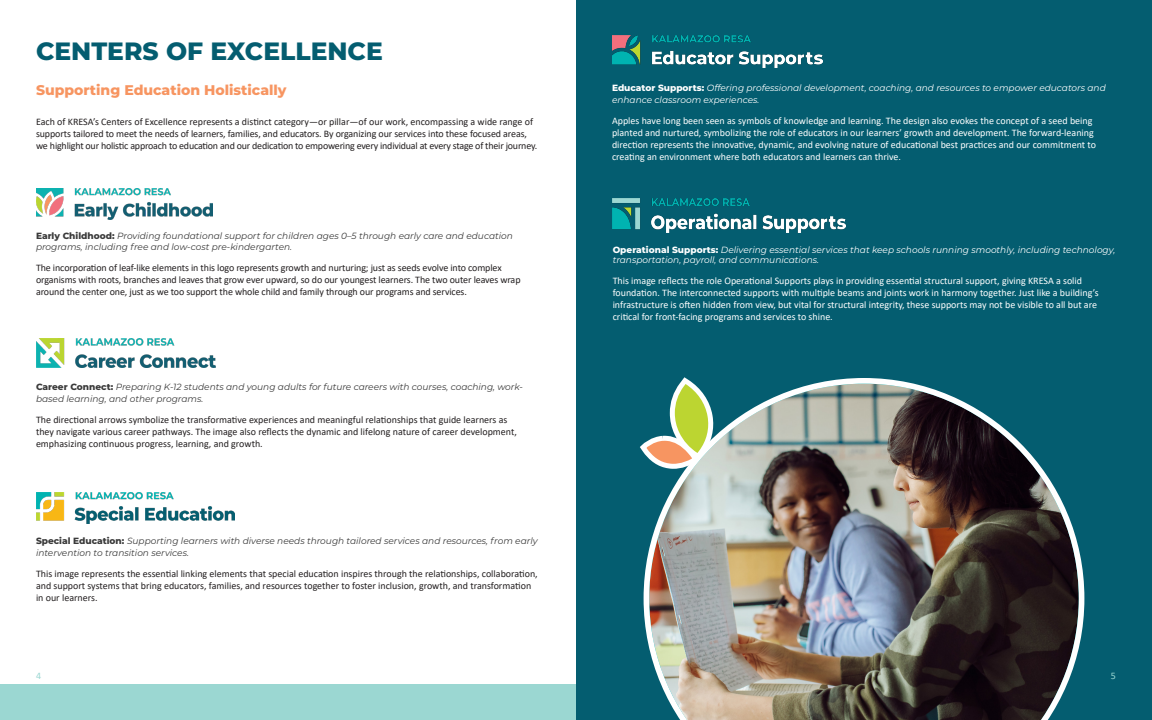
<style>
.page{position:relative;width:1152px;height:720px;background:#fff}
.page>*{position:absolute;margin:0;border:0;box-sizing:border-box;transform-origin:0 0}
.Title_1_TOC{font:800 25px "Montserrat";color:#045d70}
.Subtitle{font:800 14px "Montserrat";color:#f79561}
.t1{font:10px/12px "Calibri";letter-spacing:-.01em;color:#231f20}
.t2{font:10px/12px "Calibri";color:#fff}
.t3{font:10px "Calibri";color:#9bd7d2}
.t4{font:italic 9px/12px "Montserrat";color:#3a3a3a}
.t5{font:italic 9px/12px "Montserrat";color:#fff}
.s1{font-weight:800;font-style:normal}
</style>
<div class="page">
<div style="left:0;top:684px;width:576px;height:36px;background:#9bd7d2"></div>
<div style="left:576px;top:0;width:576px;height:720px;background:#045d70"></div>
<img style="left:612px;top:199px;width:234px;height:34px">
<img style="left:36px;top:189px;width:176px;height:31px">
<img style="left:36px;top:339px;width:180px;height:28px">
<img style="left:36px;top:492px;width:198px;height:31px">
<img style="left:612px;top:36px;width:211px;height:32px">
<img style="left:644px;top:378px;width:440px;height:342px">
<svg style="left:640px;top:377px;width:78px;height:94px"></svg>
<p class="Title_1_TOC" style="left:36px;top:33px;width:348px">CENTERS OF EXCELLENCE</p>
<p class="Subtitle" style="left:36px;top:79px;width:252px">Supporting Education Holistically</p>
<p class="t1" style="left:36px;top:115px;width:503px">Each of KRESA’s Centers of Excellence represents a distinct category—or pillar—of our work, encompassing a wide range of supports tailored to meet the needs of learners, families, and educators. By organizing our services into these focused areas, we highlight our holistic approach to education and our dedication to empowering every individual at every stage of their journey.</p>
<p class="t4" style="left:36px;top:230px;width:478px;line-height:10.8px"><span class="s1">Early Childhood:</span> Providing foundational support for children ages 0–5 through early care and education programs, including free and low-cost pre-kindergarten.</p>
<p class="t1" style="left:36px;top:261px;width:486px">The incorporation of leaf-like elements in this logo represents growth and nurturing; just as seeds evolve into complex organisms with roots, branches and leaves that grow ever upward, so do our youngest learners. The two outer leaves wrap around the center one, just as we too support the whole child and family through our programs and services.</p>
<p class="t4" style="left:36px;top:380px;width:489px"><span class="s1">Career Connect:</span> Preparing K-12 students and young adults for future careers with courses, coaching, work&shy;based learning, and other programs.</p>
<p class="t1" style="left:36px;top:413px;width:482px">The directional arrows symbolize the transformative experiences and meaningful relationships that guide learners as they navigate various career pathways. The image also reflects the dynamic and lifelong nature of career development, emphasizing continuous progress, learning, and growth.</p>
<p class="t4" style="left:36px;top:535px;width:503px"><span class="s1">Special Education:</span> Supporting learners with diverse needs through tailored services and resources, from early intervention to transition services.</p>
<p class="t1" style="left:36px;top:567px;width:503px">This image represents the essential linking elements that special education inspires through the relationships, collaboration, and support systems that bring educators, families, and resources together to foster inclusion, growth, and transformation in our learners.</p>
<p class="t5" style="left:612px;top:81px;width:495px"><span class="s1">Educator Supports:</span> Offering professional development, coaching, and resources to empower educators and enhance classroom experiences.</p>
<p class="t2" style="left:612px;top:114px;width:485px">Apples have long been seen as symbols of knowledge and learning. The design also evokes the concept of a seed being planted and nurtured, symbolizing the role of educators in our learners’ growth and development. The forward-leaning direction represents the innovative, dynamic, and evolving nature of educational best practices and our commitment to creating an environment where both educators and learners can thrive.</p>
<p class="t5" style="left:613px;top:244px;width:504px;line-height:10.8px"><span class="s1">Operational Supports:</span> Delivering essential services that keep schools running smoothly, including technology, transportation, payroll, and communications.</p>
<p class="t2" style="left:613px;top:275px;width:487px">This image reflects the role Operational Supports plays in providing essential structural support, giving KRESA a solid foundation. The interconnected supports with multiple beams and joints work in harmony together. Just like a building’s infrastructure is often hidden from view, but vital for structural integrity, these supports may not be visible to all but are critical for front-facing programs and services to shine.</p>
<p class="t3" style="left:36px;top:669px;width:7px">4</p>
<p class="t3" style="left:1111px;top:669px;width:7px">5</p>
</div>
